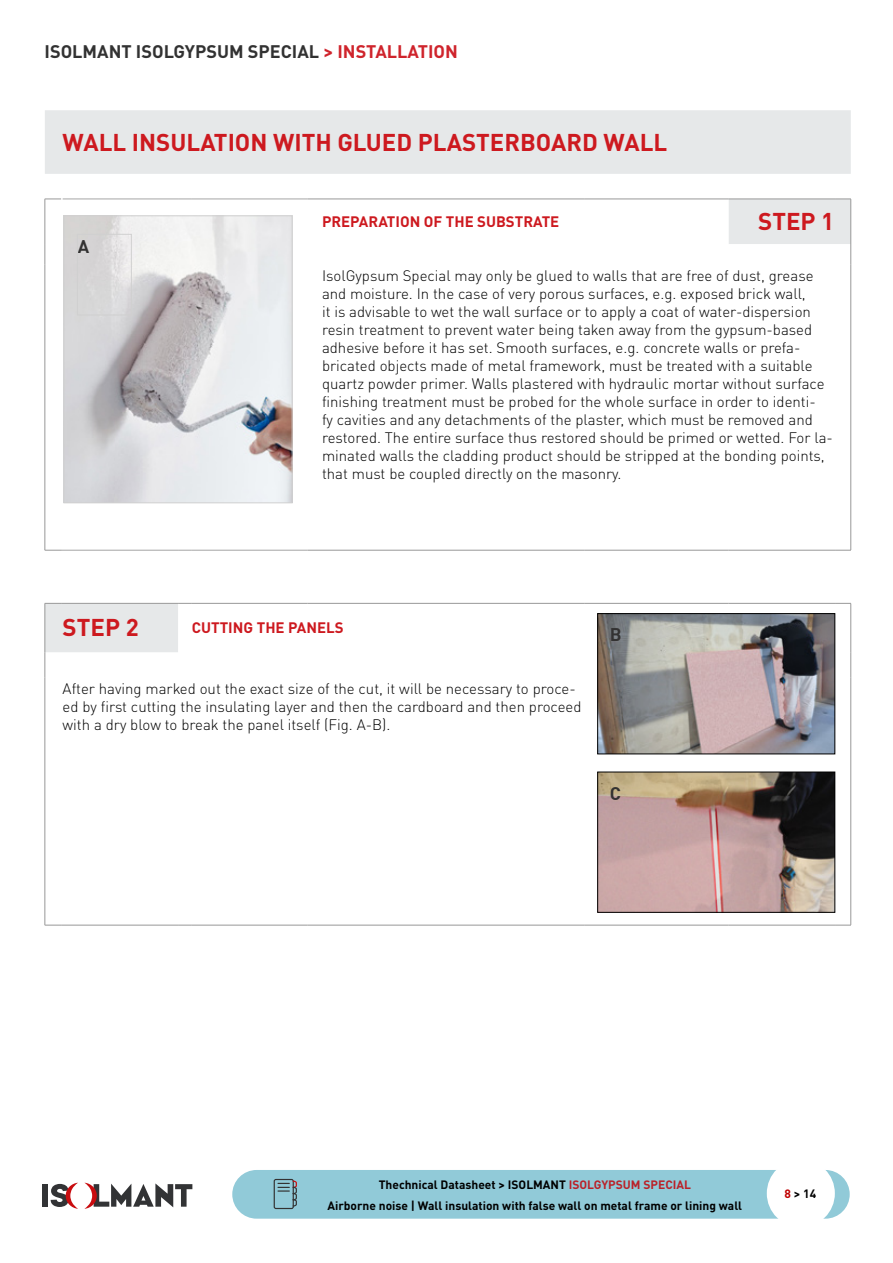
<style>
.page{position:relative;width:893px;height:1263px;background:#fff}
.page>*{position:absolute;margin:0;border:0;box-sizing:border-box;transform-origin:0 0}
.t1{font:700 24px "DIN Pro";color:#cd191f}
.t2{font:700 18px "DIN Pro";color:#323232}
.t3{font:18px "DIN Bold";color:#333232}
.t4{font:300 15px/18px "DIN Pro";color:#000}
.t5{font:700 15px "DIN Pro";color:#cd191f}
.t6{font:700 12px "DIN Pro";color:#000}
.s1{color:#cf242c}
.s2{color:#ba2229}
.s3{color:#c00000}
</style>
<div class="page">
<div style="left:43px;top:1184px;width:5px;height:23px;background:#323335"></div>
<svg style="left:84px;top:1183px;width:108px;height:26px"></svg>
<svg style="left:51px;top:1183px;width:27px;height:26px"></svg>
<div style="left:232px;top:1170px;width:618px;height:49px;background:#91cad8;border-radius:24px"></div>
<svg style="left:274px;top:1179px;width:23px;height:30px"></svg>
<div style="left:767px;top:1159px;width:68px;height:68px;background:#fff;border-radius:50%"></div>
<svg style="left:45px;top:110px;width:806px;height:542px"></svg>
<hr style="left:45px;top:199px;width:1px;height:45px;background:#989898">
<svg style="left:45px;top:199px;width:16px;height:1px"></svg>
<hr style="left:63px;top:199px;width:115px;height:1px;background:#a5a5a5">
<svg style="left:178px;top:199px;width:13px;height:1px"></svg>
<hr style="left:191px;top:199px;width:117px;height:1px;background:#a5a5a5">
<hr style="left:308px;top:199px;width:276px;height:1px;background:#989898">
<hr style="left:584px;top:199px;width:145px;height:1px;background:#989898">
<hr style="left:729px;top:199px;width:106px;height:1px;background:#989898">
<svg style="left:835px;top:199px;width:15px;height:1px"></svg>
<hr style="left:850px;top:199px;width:1px;height:45px;background:#989898">
<svg style="left:45px;top:244px;width:1px;height:20px"></svg>
<svg style="left:850px;top:244px;width:1px;height:20px"></svg>
<hr style="left:45px;top:264px;width:1px;height:286px;background:#989898">
<svg style="left:45px;top:550px;width:17px;height:1px"></svg>
<hr style="left:62px;top:550px;width:116px;height:1px;background:#a5a5a5">
<svg style="left:178px;top:550px;width:13px;height:1px"></svg>
<hr style="left:191px;top:550px;width:117px;height:1px;background:#a5a5a5">
<hr style="left:850px;top:264px;width:1px;height:286px;background:#989898">
<hr style="left:308px;top:550px;width:276px;height:1px;background:#989898">
<hr style="left:584px;top:550px;width:145px;height:1px;background:#989898">
<hr style="left:729px;top:550px;width:106px;height:1px;background:#989898">
<svg style="left:835px;top:550px;width:16px;height:1px"></svg>
<hr style="left:45px;top:603px;width:1px;height:49px;background:#989898">
<svg style="left:46px;top:603px;width:16px;height:1px"></svg>
<hr style="left:62px;top:603px;width:116px;height:1px;background:#989898">
<svg style="left:178px;top:603px;width:13px;height:1px"></svg>
<hr style="left:191px;top:603px;width:117px;height:1px;background:#989898">
<hr style="left:308px;top:603px;width:276px;height:1px;background:#989898">
<hr style="left:584px;top:603px;width:145px;height:1px;background:#989898">
<hr style="left:729px;top:603px;width:106px;height:1px;background:#989898">
<svg style="left:835px;top:603px;width:15px;height:1px"></svg>
<hr style="left:850px;top:603px;width:1px;height:49px;background:#989898">
<svg style="left:45px;top:652px;width:1px;height:25px"></svg>
<svg style="left:850px;top:652px;width:1px;height:25px"></svg>
<hr style="left:45px;top:677px;width:1px;height:248px;background:#989898">
<hr style="left:850px;top:677px;width:1px;height:248px;background:#989898">
<svg style="left:45px;top:925px;width:17px;height:1px"></svg>
<hr style="left:62px;top:925px;width:116px;height:1px;background:#989898">
<svg style="left:178px;top:925px;width:13px;height:1px"></svg>
<hr style="left:191px;top:925px;width:117px;height:1px;background:#989898">
<hr style="left:308px;top:925px;width:276px;height:1px;background:#989898">
<hr style="left:584px;top:925px;width:145px;height:1px;background:#989898">
<hr style="left:729px;top:925px;width:106px;height:1px;background:#989898">
<svg style="left:835px;top:925px;width:16px;height:1px"></svg>
<img style="left:66px;top:218px;width:224px;height:283px">
<div style="left:64px;top:216px;width:228px;height:287px;border:1px solid #d0d0d0"></div>
<div style="left:77px;top:234px;width:55px;height:81px;border:1px solid #d0d0d0"></div>
<img style="left:599px;top:774px;width:234px;height:136px">
<div style="left:597px;top:772px;width:238px;height:140px;border:1px solid #000"></div>
<img style="left:599px;top:615px;width:234px;height:137px">
<div style="left:597px;top:613px;width:238px;height:141px;border:1px solid #000"></div>
<p class="t2" style="left:45px;top:36px;width:415px">ISOLMANT ISOLGYPSUM SPECIAL <span class="s1">&gt; INSTALLATION</span></p>
<h1 class="t1" style="left:63px;top:122px;width:606px">WALL INSULATION WITH GLUED PLASTERBOARD WALL</h1>
<p class="t3" style="left:78px;top:234px;width:13px">A</p>
<p class="t5" style="left:322px;top:209px;width:239px">PREPARATION OF THE SUBSTRATE</p>
<h1 class="t1" style="left:758px;top:201px;width:78px">STEP 1</h1>
<p class="t4" style="left:322px;top:265px;width:512px">IsolGypsum Special may only be glued to walls that are free of dust, grease and moisture. In the case of very porous surfaces, e.g. exposed brick wall,<br>it is advisable to wet the wall surface or to apply a coat of water-dispersion resin treatment to prevent water being taken away from the gypsum-based adhesive before it has set. Smooth surfaces, e.g. concrete walls or prefa&shy;bricated objects made of metal framework, must be treated with a suitable quartz powder primer. Walls plastered with hydraulic mortar without surface finishing treatment must be probed for the whole surface in order to identi-<br>fy cavities and any detachments of the plaster, which must be removed and restored. The entire surface thus restored should be primed or wetted. For la&shy;minated walls the cladding product should be stripped at the bonding points, that must be coupled directly on the masonry.</p>
<h1 class="t1" style="left:63px;top:608px;width:78px">STEP 2</h1>
<p class="t5" style="left:192px;top:615px;width:153px">CUTTING THE PANELS</p>
<p class="t4" style="left:63px;top:678px;width:520px">After having marked out the exact size of the cut, it will be necessary to proce&shy;ed by first cutting the insulating layer and then the cardboard and then proceed with a dry blow to break the panel itself (Fig. A-B).</p>
<p class="t3" style="left:610px;top:623px;width:13px">B</p>
<p class="t3" style="left:610px;top:781px;width:13px">C</p>
<p class="t6" style="left:379px;top:1175px;width:314px">Thechnical Datasheet &gt; ISOLMANT <span class="s2">ISOLGYPSUM SPECIAL</span></p>
<p class="t6" style="left:327px;top:1195px;width:416px">Airborne noise | Wall insulation with false wall on metal frame or lining wall</p>
<p class="t6" style="left:785px;top:1184px;width:33px"><span class="s3">8</span> &gt; 14</p>
</div>
